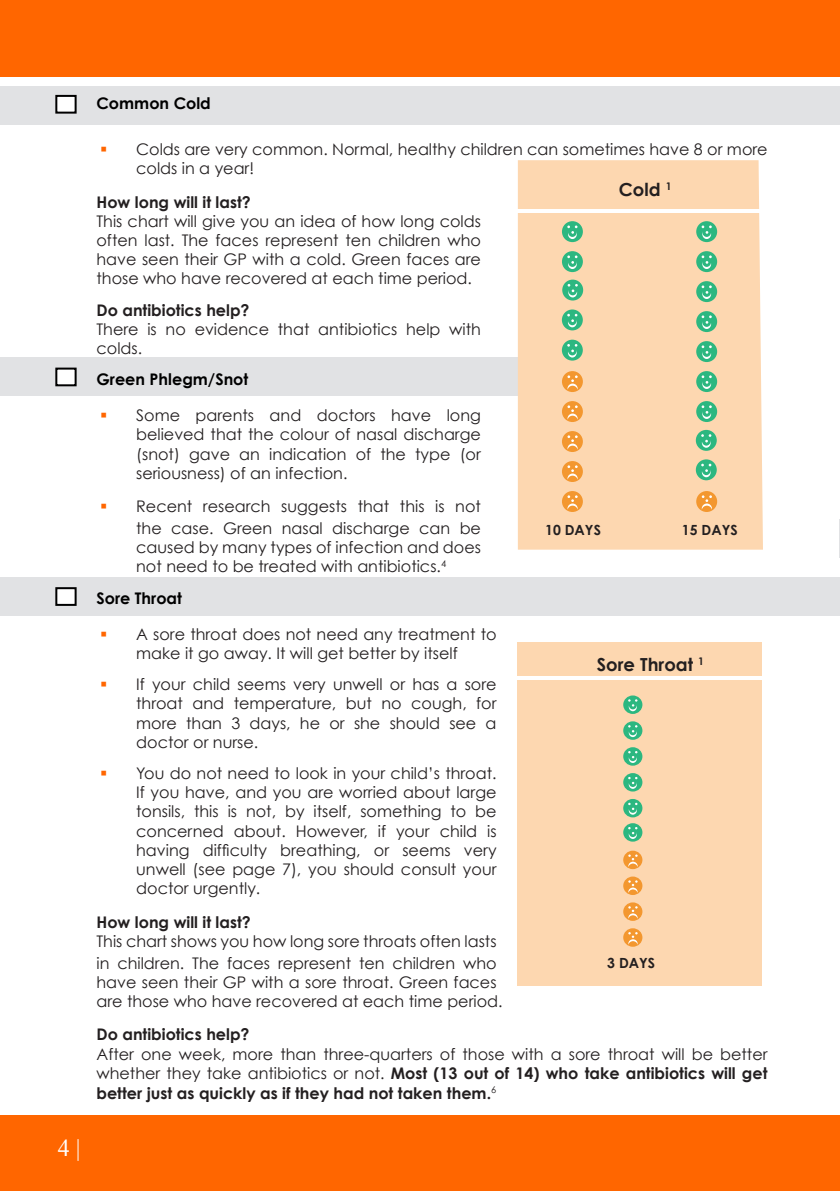
<style>
.page{position:relative;width:840px;height:1191px;background:#fff}
.page>*{position:absolute;margin:0;border:0;box-sizing:border-box;transform-origin:0 0}
.t1{font:24px "Times New Roman";color:#fff}
.t2{font:700 18px "Century Gothic";color:#231f20}
.t3{font:16px/19.2px "Century Gothic";color:#231f20}
.t4{font:700 16px "Century Gothic";color:#231f20}
.t5{font:700 16px "Century Gothic";color:#000}
.t6{font:700 14px "Century Gothic";color:#231f20}
.s1{color:#f60}
.s2{font-weight:700}
</style>
<div class="page">
<div style="left:0;top:577px;width:839px;height:38px;background:#e1e2e4"></div>
<div style="left:0;top:358px;width:723px;height:38px;background:#e1e2e4"></div>
<div style="left:517px;top:642px;width:244px;height:343px;background:#fdd7b0"></div>
<svg style="left:623px;top:876px;width:19px;height:19px"></svg>
<svg style="left:628px;top:880px;width:9px;height:13px"></svg>
<svg style="left:623px;top:902px;width:19px;height:19px"></svg>
<svg style="left:628px;top:906px;width:9px;height:12px"></svg>
<svg style="left:623px;top:850px;width:19px;height:19px"></svg>
<svg style="left:628px;top:854px;width:9px;height:13px"></svg>
<div style="left:623px;top:928px;width:19px;height:18px;background:#f3972f;border-radius:50%"></div>
<svg style="left:628px;top:932px;width:9px;height:12px"></svg>
<div style="left:623px;top:773px;width:19px;height:18px;background:#2cb780;border-radius:50%"></div>
<svg style="left:628px;top:780px;width:8px;height:9px"></svg>
<svg style="left:628px;top:778px;width:8px;height:9px"></svg>
<svg style="left:628px;top:777px;width:9px;height:7px"></svg>
<svg style="left:623px;top:799px;width:19px;height:18px"></svg>
<div style="left:628px;top:806px;width:8px;height:8px;background:#afe3ce;border-radius:50%"></div>
<svg style="left:628px;top:804px;width:8px;height:9px"></svg>
<svg style="left:627px;top:802px;width:10px;height:8px"></svg>
<div style="left:623px;top:747px;width:19px;height:18px;background:#2cb780;border-radius:50%"></div>
<svg style="left:628px;top:754px;width:8px;height:9px"></svg>
<svg style="left:628px;top:752px;width:8px;height:9px"></svg>
<svg style="left:628px;top:751px;width:9px;height:7px"></svg>
<svg style="left:623px;top:721px;width:19px;height:19px"></svg>
<svg style="left:628px;top:728px;width:8px;height:9px"></svg>
<svg style="left:628px;top:726px;width:8px;height:9px"></svg>
<svg style="left:627px;top:725px;width:10px;height:7px"></svg>
<svg style="left:623px;top:695px;width:19px;height:19px"></svg>
<svg style="left:628px;top:702px;width:8px;height:9px"></svg>
<svg style="left:628px;top:700px;width:8px;height:9px"></svg>
<svg style="left:627px;top:699px;width:10px;height:7px"></svg>
<svg style="left:517px;top:677px;width:244px;height:3px"></svg>
<div style="left:55px;top:367px;width:22px;height:19px;background:#fff;border:2px solid #000"></div>
<div style="left:0;top:1115px;width:839px;height:76px;background:#f60"></div>
<div style="left:517px;top:160px;width:245px;height:389px;background:#fdd7b0"></div>
<svg style="left:561px;top:251px;width:21px;height:21px"></svg>
<svg style="left:567px;top:259px;width:9px;height:10px"></svg>
<svg style="left:567px;top:257px;width:9px;height:10px"></svg>
<svg style="left:567px;top:255px;width:10px;height:9px"></svg>
<svg style="left:562px;top:279px;width:21px;height:21px"></svg>
<svg style="left:568px;top:287px;width:8px;height:10px"></svg>
<svg style="left:568px;top:285px;width:8px;height:10px"></svg>
<svg style="left:567px;top:284px;width:10px;height:8px"></svg>
<svg style="left:561px;top:221px;width:21px;height:21px"></svg>
<svg style="left:567px;top:229px;width:9px;height:10px"></svg>
<svg style="left:567px;top:227px;width:9px;height:10px"></svg>
<svg style="left:567px;top:225px;width:10px;height:9px"></svg>
<svg style="left:561px;top:371px;width:21px;height:21px"></svg>
<svg style="left:567px;top:375px;width:10px;height:15px"></svg>
<svg style="left:561px;top:401px;width:21px;height:21px"></svg>
<svg style="left:567px;top:405px;width:10px;height:14px"></svg>
<svg style="left:561px;top:491px;width:21px;height:21px"></svg>
<svg style="left:567px;top:495px;width:10px;height:14px"></svg>
<svg style="left:561px;top:431px;width:21px;height:21px"></svg>
<svg style="left:567px;top:435px;width:10px;height:14px"></svg>
<svg style="left:561px;top:461px;width:21px;height:21px"></svg>
<svg style="left:567px;top:465px;width:10px;height:14px"></svg>
<svg style="left:695px;top:491px;width:21px;height:21px"></svg>
<svg style="left:701px;top:495px;width:10px;height:14px"></svg>
<svg style="left:695px;top:401px;width:21px;height:21px"></svg>
<svg style="left:701px;top:409px;width:9px;height:10px"></svg>
<svg style="left:701px;top:407px;width:9px;height:10px"></svg>
<svg style="left:701px;top:405px;width:10px;height:9px"></svg>
<svg style="left:695px;top:371px;width:21px;height:21px"></svg>
<svg style="left:701px;top:379px;width:9px;height:10px"></svg>
<svg style="left:701px;top:377px;width:9px;height:10px"></svg>
<svg style="left:701px;top:375px;width:10px;height:9px"></svg>
<svg style="left:695px;top:341px;width:21px;height:21px"></svg>
<svg style="left:701px;top:349px;width:9px;height:10px"></svg>
<svg style="left:701px;top:347px;width:9px;height:10px"></svg>
<svg style="left:701px;top:345px;width:10px;height:9px"></svg>
<svg style="left:695px;top:221px;width:21px;height:21px"></svg>
<svg style="left:701px;top:229px;width:9px;height:10px"></svg>
<svg style="left:701px;top:227px;width:9px;height:10px"></svg>
<svg style="left:701px;top:225px;width:10px;height:9px"></svg>
<svg style="left:695px;top:251px;width:21px;height:21px"></svg>
<svg style="left:701px;top:259px;width:9px;height:10px"></svg>
<svg style="left:701px;top:257px;width:9px;height:10px"></svg>
<svg style="left:701px;top:255px;width:10px;height:9px"></svg>
<svg style="left:695px;top:311px;width:21px;height:21px"></svg>
<svg style="left:701px;top:319px;width:9px;height:10px"></svg>
<svg style="left:701px;top:317px;width:9px;height:10px"></svg>
<svg style="left:701px;top:315px;width:10px;height:9px"></svg>
<svg style="left:695px;top:281px;width:21px;height:21px"></svg>
<svg style="left:701px;top:289px;width:9px;height:10px"></svg>
<svg style="left:701px;top:287px;width:9px;height:10px"></svg>
<svg style="left:701px;top:285px;width:10px;height:9px"></svg>
<svg style="left:517px;top:209px;width:245px;height:4px"></svg>
<div style="left:0;top:0;width:839px;height:77px;background:#f60"></div>
<div style="left:55px;top:587px;width:22px;height:19px;background:#fff;border:2px solid #000"></div>
<hr style="left:838px;top:519px;width:1px;height:38px;background:#e1e2e4">
<div style="left:0;top:87px;width:839px;height:38px;background:#e1e2e4"></div>
<div style="left:55px;top:95px;width:22px;height:19px;background:#fff;border:2px solid #000"></div>
<svg style="left:695px;top:459px;width:21px;height:21px"></svg>
<svg style="left:701px;top:467px;width:9px;height:10px"></svg>
<svg style="left:701px;top:465px;width:9px;height:10px"></svg>
<svg style="left:700px;top:464px;width:11px;height:8px"></svg>
<svg style="left:695px;top:430px;width:21px;height:21px"></svg>
<svg style="left:701px;top:438px;width:9px;height:10px"></svg>
<svg style="left:701px;top:435px;width:9px;height:10px"></svg>
<svg style="left:700px;top:434px;width:11px;height:8px"></svg>
<svg style="left:561px;top:309px;width:21px;height:21px"></svg>
<svg style="left:567px;top:317px;width:9px;height:10px"></svg>
<svg style="left:567px;top:315px;width:9px;height:10px"></svg>
<svg style="left:567px;top:314px;width:10px;height:8px"></svg>
<svg style="left:561px;top:340px;width:21px;height:20px"></svg>
<svg style="left:567px;top:347px;width:9px;height:10px"></svg>
<svg style="left:567px;top:345px;width:9px;height:10px"></svg>
<svg style="left:567px;top:344px;width:10px;height:8px"></svg>
<div style="left:623px;top:823px;width:19px;height:18px;background:#2cb780;border-radius:50%"></div>
<svg style="left:628px;top:830px;width:8px;height:9px"></svg>
<svg style="left:628px;top:828px;width:8px;height:9px"></svg>
<svg style="left:628px;top:827px;width:9px;height:7px"></svg>
<p class="t1" style="left:58px;top:1131px;width:24px">4 |</p>
<p class="t5" style="left:96px;top:93px;width:116px">Common Cold</p>
<p class="t5" style="left:96px;top:98px;width:116px">Common Cold</p>
<p class="t3" style="left:136px;top:139px;width:632px;text-indent:-36px"><span class="s1">▪</span> Colds are very common. Normal, healthy children can sometimes have 8 or more colds in a year!</p>
<p class="t4" style="left:96px;top:192px;width:156px">How long will it last?</p>
<p class="t3" style="left:96px;top:211px;width:386px;text-align:justify">This chart will give you an idea of how long colds often last. The faces represent ten children who have seen their GP with a cold. Green faces are those who have recovered at each time period.</p>
<p class="t4" style="left:96px;top:300px;width:154px">Do antibiotics help?</p>
<p class="t3" style="left:96px;top:319px;width:386px">There is no evidence that antibiotics help with colds.</p>
<p class="t5" style="left:96px;top:369px;width:153px">Green Phlegm/Snot</p>
<p class="t3" style="left:136px;top:405px;width:346px;text-align:justify;text-indent:-36px"><span class="s1">▪</span> Some parents and doctors have long believed that the colour of nasal discharge (snot) gave an indication of the type (or seriousness) of an infection.</p>
<p class="t3" style="left:100px;top:495px;width:382px;line-height:21.6px;text-align:right"><span class="s1">▪</span> Recent research suggests that this is not the case. Green nasal discharge can be</p>
<p class="t3" style="left:136px;top:537px;width:346px">caused by many types of infection and does not need to be treated with antibiotics.<sup>4</sup></p>
<p class="t5" style="left:96px;top:588px;width:87px">Sore Throat</p>
<p class="t3" style="left:100px;top:624px;width:397px;text-align:center"><span class="s1">▪</span> A sore throat does not need any treatment to make it go away. It will get better by itself</p>
<p class="t3" style="left:136px;top:674px;width:362px;text-align:justify;text-indent:-36px"><span class="s1">▪</span> If your child seems very unwell or has a sore throat and temperature, but no cough, for more than 3 days, he or she should see a doctor or nurse.</p>
<p class="t3" style="left:136px;top:763px;width:362px;text-align:justify;text-indent:-36px"><span class="s1">▪</span> You do not need to look in your child’s throat.<br>If you have, and you are worried about large tonsils, this is not, by itself, something to be concerned about. However, if your child is having difficulty breathing, or seems very unwell (see page 7), you should consult your doctor urgently.</p>
<p class="t4" style="left:96px;top:912px;width:156px">How long will it last?</p>
<p class="t3" style="left:96px;top:930px;width:401px;line-height:21.6px">This chart shows you how long sore throats often lasts in children. The faces represent ten children who</p>
<p class="t3" style="left:96px;top:972px;width:407px">have seen their GP with a sore throat. Green faces are those who have recovered at each time period.</p>
<p class="t4" style="left:96px;top:1024px;width:154px">Do antibiotics help?</p>
<p class="t3" style="left:96px;top:1044px;width:672px;text-align:justify">After one week, more than three-quarters of those with a sore throat will be better whether they take antibiotics or not. <span class="s2">Most (13 out of 14) who take antibiotics will get better just as quickly as if they had not taken them.</span><sup>6</sup></p>
<p class="t2" style="left:618px;top:178px;width:54px">Cold <sup>1</sup></p>
<p class="t6" style="left:545px;top:520px;width:57px">10 DAYS</p>
<p class="t6" style="left:681px;top:520px;width:57px">15 DAYS</p>
<p class="t2" style="left:596px;top:652px;width:109px">Sore Throat <sup>1</sup></p>
<p class="t6" style="left:607px;top:953px;width:49px">3 DAYS</p>
</div>
